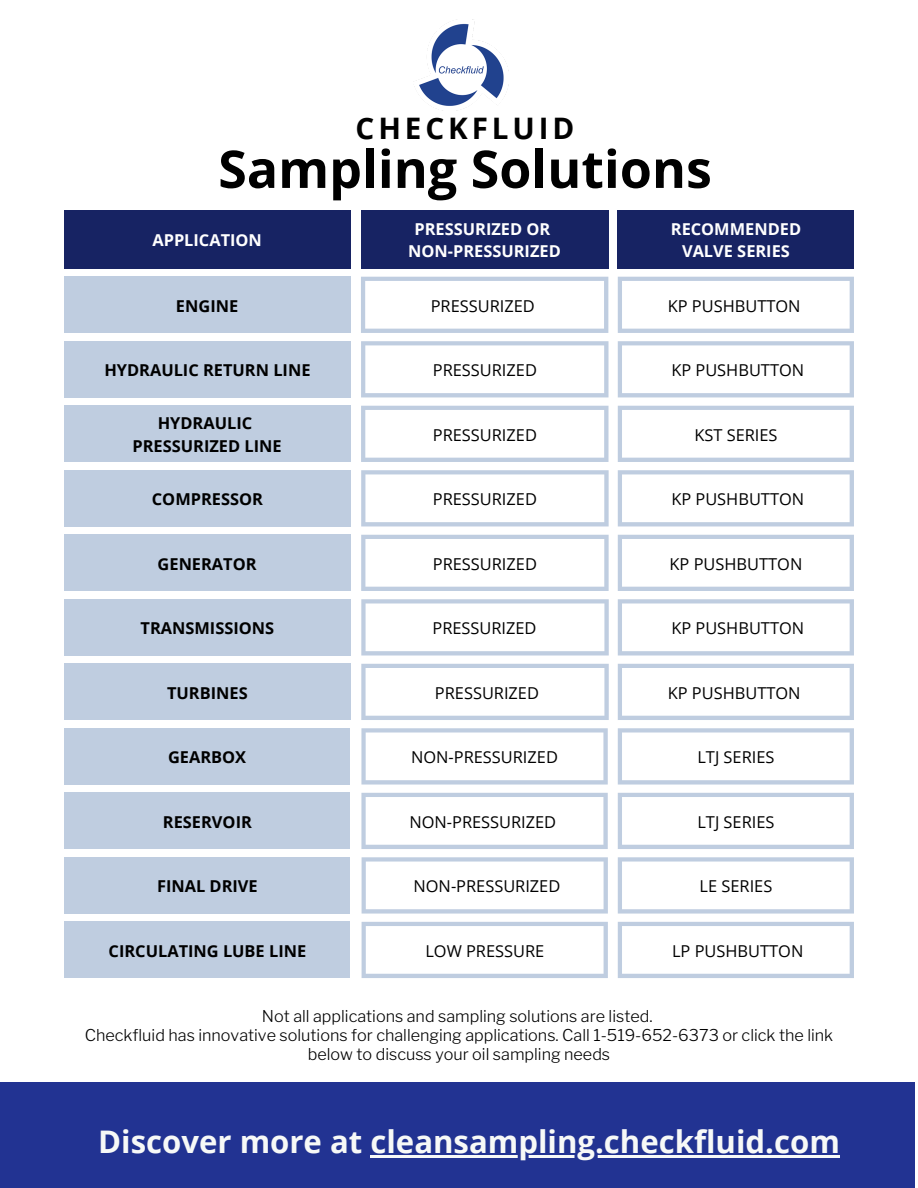
<style>
.page{position:relative;width:918px;height:1188px;background:#fff}
.page>*{position:absolute;margin:0;border:0;box-sizing:border-box;transform-origin:0 0}
.t1{font:700 51.9px "Open Sans";color:#000}
.t2{font:700 31.2px "Open Sans";color:#f7f9f7}
.t3{font:700 29.7px "Open Sans";letter-spacing:.13em;color:#000}
.t4{font:16.35px "Open Sans";color:#000}
.t5{font:700 16.35px "Open Sans";color:#000}
.t6{font:700 16.35px/22.5px "Open Sans";color:#fff;text-align:center}
.t7{font:300 16.2px/19.2px "Libre Franklin";color:#000;text-align:center}
</style>
<div class="page">
<div style="left:64px;top:210px;width:287px;height:58px;background:#172363"></div>
<div style="left:361px;top:210px;width:247px;height:58px;background:#172363"></div>
<div style="left:618px;top:210px;width:236px;height:58px;background:#172363"></div>
<svg style="left:361px;top:277px;width:247px;height:56px"></svg>
<div style="left:64px;top:277px;width:287px;height:56px;background:#bfcde0"></div>
<svg style="left:618px;top:277px;width:236px;height:56px"></svg>
<svg style="left:361px;top:341px;width:248px;height:56px"></svg>
<div style="left:64px;top:341px;width:287px;height:56px;background:#bfcde0"></div>
<svg style="left:618px;top:341px;width:236px;height:56px"></svg>
<svg style="left:361px;top:406px;width:248px;height:56px"></svg>
<div style="left:64px;top:406px;width:287px;height:56px;background:#bfcde0"></div>
<svg style="left:618px;top:406px;width:236px;height:56px"></svg>
<svg style="left:361px;top:470px;width:248px;height:56px"></svg>
<div style="left:64px;top:470px;width:287px;height:56px;background:#bfcde0"></div>
<svg style="left:618px;top:470px;width:236px;height:56px"></svg>
<svg style="left:361px;top:535px;width:248px;height:56px"></svg>
<div style="left:64px;top:535px;width:287px;height:56px;background:#bfcde0"></div>
<svg style="left:618px;top:535px;width:236px;height:56px"></svg>
<svg style="left:361px;top:599px;width:248px;height:57px"></svg>
<div style="left:64px;top:599px;width:287px;height:57px;background:#bfcde0"></div>
<svg style="left:618px;top:599px;width:236px;height:57px"></svg>
<svg style="left:361px;top:664px;width:248px;height:56px"></svg>
<div style="left:64px;top:664px;width:287px;height:56px;background:#bfcde0"></div>
<svg style="left:618px;top:664px;width:236px;height:56px"></svg>
<svg style="left:361px;top:728px;width:247px;height:57px"></svg>
<div style="left:64px;top:728px;width:286px;height:57px;background:#bfcde0"></div>
<svg style="left:618px;top:728px;width:236px;height:57px"></svg>
<svg style="left:361px;top:793px;width:247px;height:56px"></svg>
<div style="left:64px;top:793px;width:286px;height:56px;background:#bfcde0"></div>
<svg style="left:618px;top:793px;width:236px;height:56px"></svg>
<svg style="left:362px;top:857px;width:246px;height:57px"></svg>
<div style="left:64px;top:857px;width:286px;height:57px;background:#bfcde0"></div>
<svg style="left:618px;top:857px;width:236px;height:57px"></svg>
<svg style="left:362px;top:922px;width:246px;height:56px"></svg>
<div style="left:64px;top:922px;width:286px;height:56px;background:#bfcde0"></div>
<svg style="left:618px;top:922px;width:236px;height:56px"></svg>
<div style="left:0;top:1083px;width:914px;height:105px;background:#223392"></div>
<hr style="left:370px;top:1155px;width:470px;height:3px;background:#f7f9f7">
<img style="left:414px;top:21px;width:95px;height:90px">
<p class="t3" style="left:356px;top:107px;width:220px">CHECKFLUID</p>
<p class="t1" style="left:218px;top:132px;width:495px">Sampling Solutions</p>
<p class="t6" style="left:152px;top:228px;width:111px">APPLICATION</p>
<p class="t6" style="left:414px;top:217px;width:137px">PRESSURIZED OR</p>
<p class="t6" style="left:408px;top:240px;width:154px">NON-PRESSURIZED</p>
<p class="t6" style="left:671px;top:217px;width:132px">RECOMMENDED<br>VALVE SERIES</p>
<p class="t5" style="left:176px;top:294px;width:64px">ENGINE</p>
<p class="t4" style="left:431px;top:294px;width:106px">PRESSURIZED</p>
<p class="t4" style="left:668px;top:294px;width:134px">KP PUSHBUTTON</p>
<p class="t5" style="left:104px;top:359px;width:208px">HYDRAULIC RETURN LINE</p>
<p class="t4" style="left:433px;top:359px;width:106px">PRESSURIZED</p>
<p class="t4" style="left:671px;top:359px;width:134px">KP PUSHBUTTON</p>
<p class="t5" style="left:158px;top:412px;width:96px">HYDRAULIC</p>
<p class="t5" style="left:133px;top:434px;width:151px">PRESSURIZED LINE</p>
<p class="t4" style="left:433px;top:423px;width:106px">PRESSURIZED</p>
<p class="t4" style="left:694px;top:423px;width:85px">KST SERIES</p>
<p class="t5" style="left:152px;top:488px;width:113px">COMPRESSOR</p>
<p class="t4" style="left:433px;top:488px;width:106px">PRESSURIZED</p>
<p class="t4" style="left:671px;top:488px;width:134px">KP PUSHBUTTON</p>
<p class="t5" style="left:158px;top:552px;width:100px">GENERATOR</p>
<p class="t4" style="left:433px;top:552px;width:106px">PRESSURIZED</p>
<p class="t4" style="left:670px;top:552px;width:134px">KP PUSHBUTTON</p>
<p class="t5" style="left:141px;top:617px;width:135px">TRANSMISSIONS</p>
<p class="t4" style="left:432px;top:617px;width:106px">PRESSURIZED</p>
<p class="t4" style="left:671px;top:617px;width:134px">KP PUSHBUTTON</p>
<p class="t5" style="left:167px;top:681px;width:82px">TURBINES</p>
<p class="t4" style="left:435px;top:681px;width:106px">PRESSURIZED</p>
<p class="t4" style="left:668px;top:681px;width:134px">KP PUSHBUTTON</p>
<p class="t5" style="left:168px;top:746px;width:80px">GEARBOX</p>
<p class="t4" style="left:411px;top:746px;width:148px">NON-PRESSURIZED</p>
<p class="t4" style="left:697px;top:746px;width:79px">LTJ SERIES</p>
<p class="t5" style="left:163px;top:810px;width:90px">RESERVOIR</p>
<p class="t4" style="left:409px;top:810px;width:148px">NON-PRESSURIZED</p>
<p class="t4" style="left:697px;top:810px;width:79px">LTJ SERIES</p>
<p class="t5" style="left:157px;top:875px;width:102px">FINAL DRIVE</p>
<p class="t4" style="left:414px;top:875px;width:148px">NON-PRESSURIZED</p>
<p class="t4" style="left:700px;top:875px;width:74px">LE SERIES</p>
<p class="t5" style="left:109px;top:939px;width:199px">CIRCULATING LUBE LINE</p>
<p class="t4" style="left:425px;top:939px;width:120px">LOW PRESSURE</p>
<p class="t4" style="left:672px;top:939px;width:133px">LP PUSHBUTTON</p>
<p class="t7" style="left:262px;top:1007px;width:392px">Not all applications and sampling solutions are listed.</p>
<p class="t7" style="left:85px;top:1026px;width:750px">Checkfluid has innovative solutions for challenging applications. Call 1-519-652-6373 or click the link below to discuss your oil sampling needs</p>
<p class="t2" style="left:98px;top:1120px;width:743px">Discover more at cleansampling.checkfluid.com</p>
</div>
